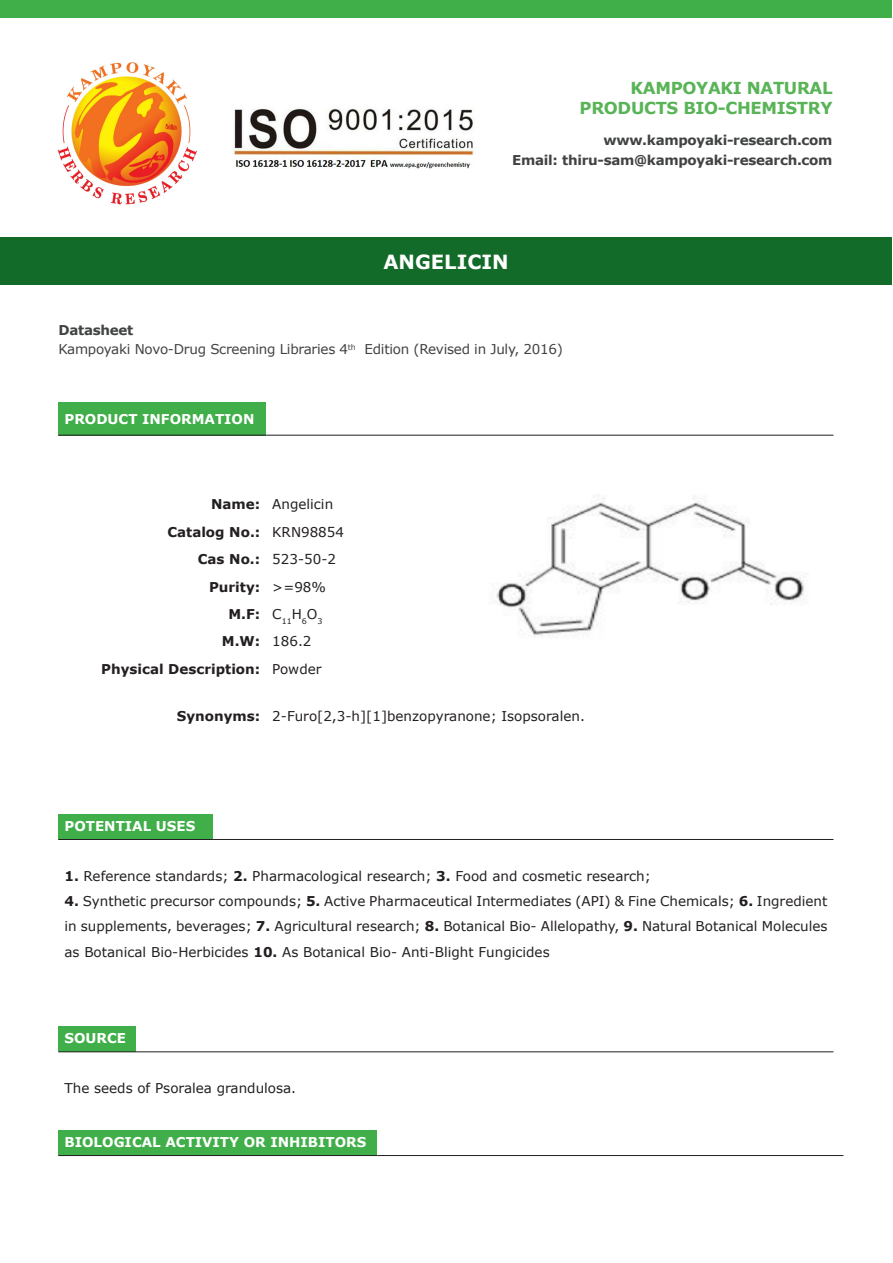
<style>
.page{position:relative;width:893px;height:1263px;background:#fff}
.page>*{position:absolute;margin:0;border:0;box-sizing:border-box;transform-origin:0 0}
.t1{font:700 19.5px "Verdana";color:#fff}
.t2{font:700 16.5px "Verdana";letter-spacing:-.02em;color:#59b457}
.t3{font:13.5px/25.2px "Verdana";color:#231f20;text-align:justify}
.t4{font:700 13.5px "Verdana";letter-spacing:-.02em;color:#414243}
.t5{font:700 13.5px "Verdana";color:#fff}
.t6{font:700 13.5px "Verdana";color:#231f20}
.t7{font:13.5px "Verdana";letter-spacing:-.02em;color:#414243}
.t8{font:7.8px "Verdana";color:#231f20}
.s1{font-weight:700}
</style>
<div class="page">
<img style="left:232px;top:108px;width:243px;height:61px">
<img style="left:57px;top:62px;width:140px;height:143px">
<div style="left:0;top:0;width:892px;height:17px;background:#40ae49"></div>
<div style="left:1px;top:238px;width:891px;height:47px;background:#136b29"></div>
<div style="left:58px;top:402px;width:208px;height:33px;background:#40ae49"></div>
<hr style="left:58px;top:435px;width:208px;height:1px;background:#231f20">
<hr style="left:266px;top:435px;width:209px;height:1px;background:#231f20">
<hr style="left:475px;top:435px;width:358px;height:1px;background:#231f20">
<img style="left:496px;top:498px;width:308px;height:139px">
<div style="left:58px;top:814px;width:155px;height:25px;background:#40ae49"></div>
<hr style="left:58px;top:839px;width:155px;height:1px;background:#231f20">
<hr style="left:213px;top:839px;width:620px;height:1px;background:#231f20">
<div style="left:58px;top:1027px;width:78px;height:25px;background:#40ae49"></div>
<hr style="left:58px;top:1051px;width:78px;height:1px;background:#231f20">
<hr style="left:136px;top:1051px;width:697px;height:1px;background:#231f20">
<div style="left:58px;top:1130px;width:319px;height:25px;background:#40ae49"></div>
<hr style="left:58px;top:1155px;width:319px;height:1px;background:#231f20">
<hr style="left:377px;top:1155px;width:466px;height:1px;background:#231f20">
<p class="t2" style="left:631px;top:78px;width:203px">KAMPOYAKI NATURAL</p>
<p class="t2" style="left:580px;top:97px;width:254px">PRODUCTS BIO-CHEMISTRY</p>
<p class="t4" style="left:603px;top:132px;width:231px">www.kampoyaki-research.com</p>
<p class="t4" style="left:512px;top:151px;width:322px">Email: thiru-sam@kampoyaki-research.com</p>
<p class="t1" style="left:383px;top:249px;width:127px">ANGELICIN</p>
<p class="t4" style="left:58px;top:321px;width:76px">Datasheet</p>
<p class="t7" style="left:58px;top:341px;width:506px">Kampoyaki Novo-Drug Screening Libraries 4<sup>th</sup> Edition (Revised in July, 2016)</p>
<p class="t5" style="left:64px;top:410px;width:192px">PRODUCT INFORMATION</p>
<p class="t6" style="left:211px;top:495px;width:51px">Name:</p>
<p class="t3" style="left:272px;top:491px;width:62px">Angelicin</p>
<p class="t6" style="left:167px;top:523px;width:94px">Catalog No.:</p>
<p class="t3" style="left:272px;top:519px;width:73px">KRN98854</p>
<p class="t6" style="left:198px;top:551px;width:64px">Cas No.:</p>
<p class="t3" style="left:272px;top:547px;width:65px">523-50-2</p>
<p class="t6" style="left:209px;top:578px;width:53px">Purity:</p>
<p class="t3" style="left:272px;top:575px;width:55px">&gt;=98%</p>
<p class="t6" style="left:228px;top:605px;width:33px">M.F:</p>
<p class="t8" style="left:272px;top:616px;width:52px"><sup>C</sup>11<sup>H</sup>6<sup>O</sup>3</p>
<p class="t6" style="left:222px;top:633px;width:40px">M.W:</p>
<p class="t3" style="left:272px;top:629px;width:41px">186.2</p>
<p class="t6" style="left:101px;top:660px;width:161px">Physical Description:</p>
<p class="t3" style="left:272px;top:657px;width:51px">Powder</p>
<p class="t6" style="left:177px;top:708px;width:85px">Synonyms:</p>
<p class="t3" style="left:272px;top:704px;width:314px">2-Furo[2,3-h][1]benzopyranone; Isopsoralen.</p>
<p class="t5" style="left:64px;top:817px;width:132px">POTENTIAL USES</p>
<p class="t3" style="left:64px;top:863px;width:588px"><span class="s1">1.</span> Reference standards; <span class="s1">2.</span> Pharmacological research; <span class="s1">3.</span> Food and cosmetic research;</p>
<p class="t3" style="left:64px;top:889px;width:764px"><span class="s1">4.</span> Synthetic precursor compounds; <span class="s1">5.</span> Active Pharmaceutical Intermediates (API) &amp; Fine Chemicals; <span class="s1">6.</span> Ingredient in supplements, beverages; <span class="s1">7.</span> Agricultural research; <span class="s1">8.</span> Botanical Bio- Allelopathy, <span class="s1">9.</span> Natural Botanical Molecules as Botanical Bio-Herbicides <span class="s1">10.</span> As Botanical Bio- Anti-Blight Fungicides</p>
<p class="t5" style="left:64px;top:1029px;width:63px">SOURCE</p>
<p class="t3" style="left:64px;top:1076px;width:233px">The seeds of Psoralea grandulosa.</p>
<p class="t5" style="left:64px;top:1133px;width:303px">BIOLOGICAL ACTIVITY OR INHIBITORS</p>
</div>
